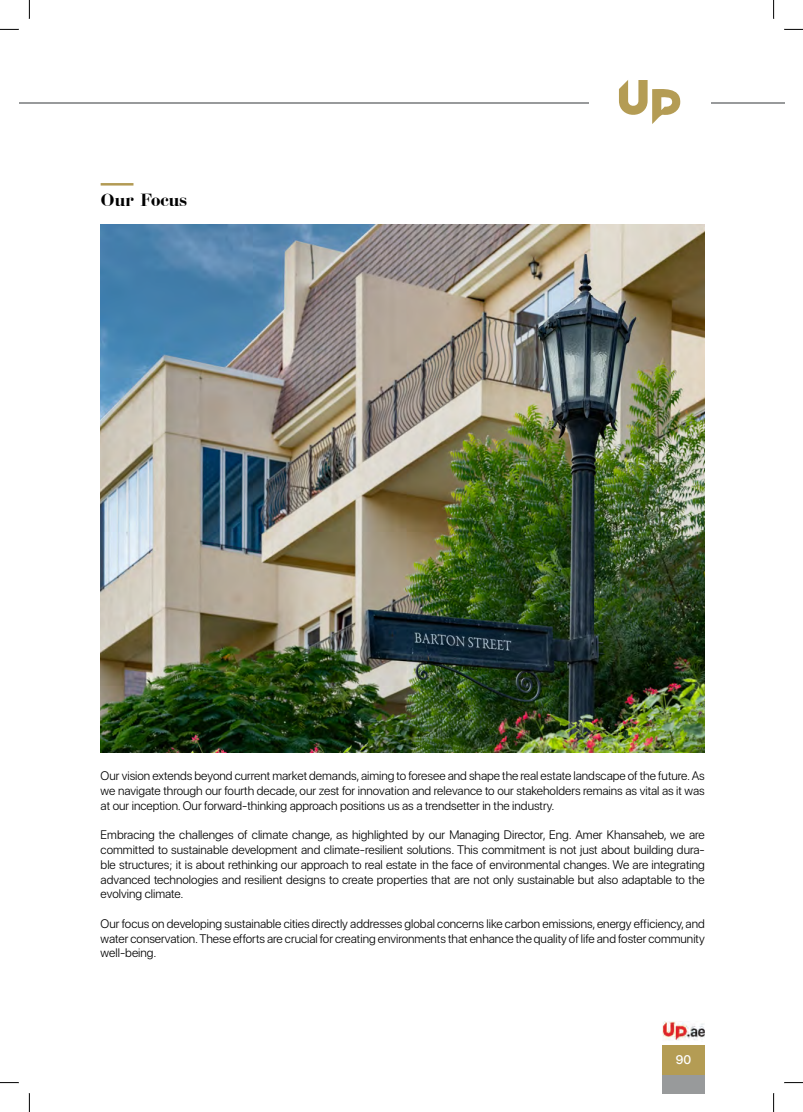
<style>
.page{position:relative;width:803px;height:1112px;background:#fff}
.page>*{position:absolute;margin:0;border:0;box-sizing:border-box;transform-origin:0 0}
.t1{font:18.75px "Bodoni Bold Cyrillic";color:#000}
.t2{font:500 12.5px "SF Pro Display";color:#fefefe}
.t3{font:300 12.38px/14.8px "SF Pro Display";color:#000;text-align:justify}
</style>
<div class="page">
<svg style="left:619px;top:80px;width:62px;height:44px"></svg>
<hr style="left:19px;top:102px;width:570px;height:1px;background:#989a9b">
<hr style="left:711px;top:102px;width:62px;height:1px;background:#989a9b">
<img style="left:662px;top:1021px;width:43px;height:20px">
<div style="left:662px;top:1044px;width:43px;height:38px;background:#b49c54"></div>
<div style="left:662px;top:1074px;width:43px;height:18px;background:#989a9b"></div>
<img style="left:101px;top:224px;width:604px;height:528px">
<hr style="left:101px;top:183px;width:32px;height:2px;background:#b39b55">
<svg style="left:0;top:29px;width:19px;height:1px"></svg>
<svg style="left:784px;top:29px;width:19px;height:1px"></svg>
<svg style="left:0;top:1082px;width:19px;height:1px"></svg>
<svg style="left:784px;top:1082px;width:19px;height:1px"></svg>
<svg style="left:29px;top:0;width:1px;height:19px"></svg>
<svg style="left:29px;top:1093px;width:1px;height:18px"></svg>
<svg style="left:773px;top:0;width:1px;height:19px"></svg>
<svg style="left:773px;top:1093px;width:1px;height:18px"></svg>
<p class="t1" style="left:101px;top:190px;width:88px">Our Focus</p>
<p class="t3" style="left:101px;top:768px;width:606px">Our vision extends beyond current market demands, aiming to foresee and shape the real estate landscape of the future. As we navigate through our fourth decade, our zest for innovation and relevance to our stakeholders remains as vital as it was at our inception. Our forward-thinking approach positions us as a trendsetter in the industry.</p>
<p class="t3" style="left:101px;top:827px;width:606px">Embracing the challenges of climate change, as highlighted by our Managing Director, Eng. Amer Khansaheb, we are committed to sustainable development and climate-resilient solutions. This commitment is not just about building dura&shy;ble structures; it is about rethinking our approach to real estate in the face of environmental changes. We are integrating advanced technologies and resilient designs to create properties that are not only sustainable but also adaptable to the evolving climate.</p>
<p class="t3" style="left:101px;top:916px;width:606px">Our focus on developing sustainable cities directly addresses global concerns like carbon emissions, energy efficiency, and water conservation. These efforts are crucial for creating environments that enhance the quality of life and foster community well-being.</p>
<p class="t2" style="left:676px;top:1050px;width:17px">90</p>
</div>
